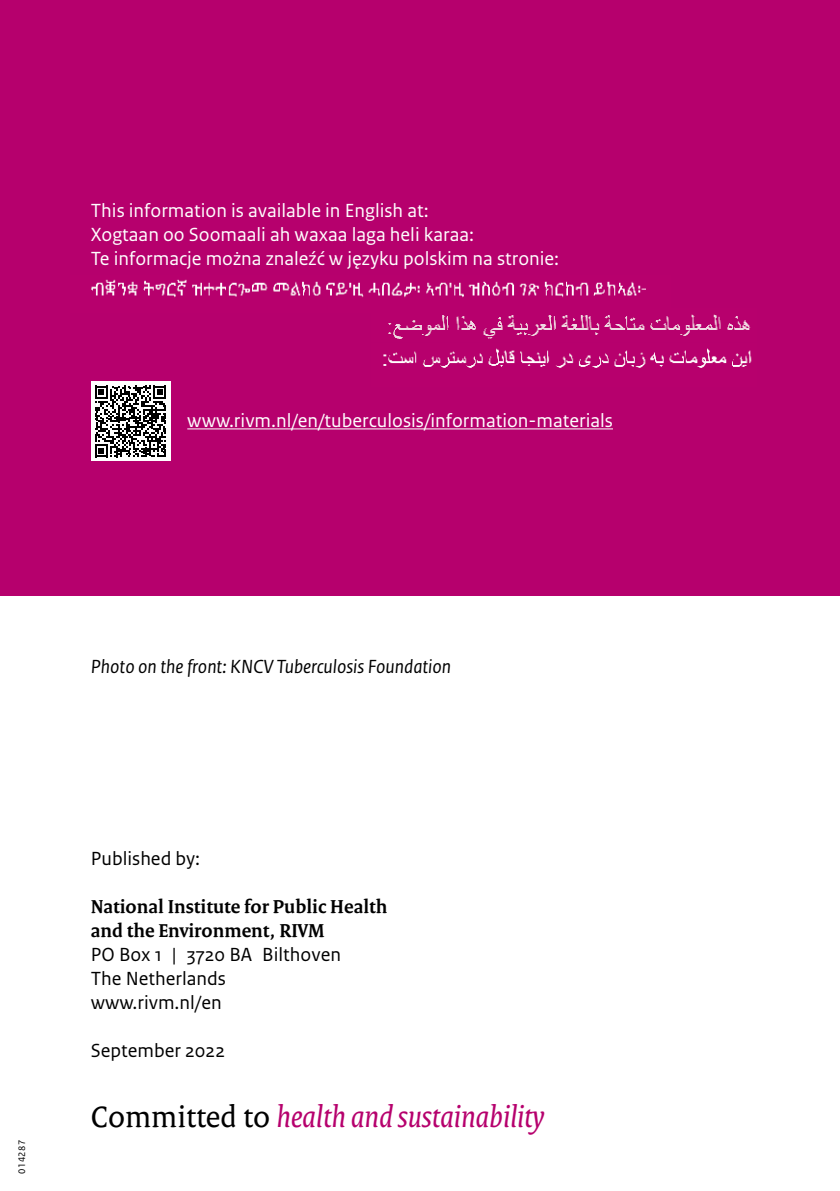
<style>
.page{position:relative;width:840px;height:1191px;background:#fff}
.page>*{position:absolute;margin:0;border:0;box-sizing:border-box;transform-origin:0 0}
.RIVM_Pay-off_A5{font:italic 32px "Rijksoverheid Serif";color:#b6006d}
.P_RIVM_Broodtekst-sa{font:20px "Rijksoverheid Sans Text";color:#fff}
.RIVM_Pay-off_A5-2{font:20px "Rijksoverheid Sans Text";color:#000}
.RIVM_Pay-off_A5-3{font:700 20px/24px "Rijksoverheid Serif";color:#000}
.P_RIVM_Broodtekst-sa-2{font:italic 20px "Rijksoverheid Sans Text";color:#000}
.t1{font:10px "Rijksoverheid Sans Text";letter-spacing:.05em;color:#000}
.s1{font-style:normal;color:#000}
</style>
<div class="page">
<div style="left:0;top:0;width:839px;height:595px;background:#b6006d"></div>
<hr style="left:187px;top:428px;width:425px;height:1px;background:#fff">
<img style="left:388px;top:314px;width:363px;height:25px">
<img style="left:91px;top:279px;width:555px;height:19px">
<div style="left:91px;top:382px;width:79px;height:79px;background:#fff"></div>
<svg style="left:95px;top:385px;width:71px;height:72px"></svg>
<p class="P_RIVM_Broodtekst-sa" style="left:91px;top:199px;width:339px">This information is available in English at:</p>
<p class="P_RIVM_Broodtekst-sa" style="left:91px;top:223px;width:384px">Xogtaan oo Soomaali ah waxaa laga heli karaa:</p>
<p class="P_RIVM_Broodtekst-sa" style="left:91px;top:247px;width:469px">Te informacje można znaleźć w języku polskim na stronie:</p>
<p class="P_RIVM_Broodtekst-sa" style="left:187px;top:409px;width:427px">www.rivm.nl/en/tuberculosis/information-materials</p>
<p class="P_RIVM_Broodtekst-sa-2" style="left:91px;top:655px;width:362px">Photo on the front: KNCV Tuberculosis Foundation</p>
<p class="t1" style="left:16px;top:1174px;width:36px;rotate:-90deg">014287</p>
<p class="RIVM_Pay-off_A5-2" style="left:91px;top:847px;width:111px">Published by:</p>
<p class="RIVM_Pay-off_A5-3" style="left:91px;top:894px;width:298px">National Institute for Public Health and the Environment, RIVM</p>
<p class="RIVM_Pay-off_A5-2" style="left:262px;top:943px;width:80px">Bilthoven</p>
<p class="RIVM_Pay-off_A5-2" style="left:91px;top:943px;width:69px">PO Box 1</p>
<p class="RIVM_Pay-off_A5-2" style="left:91px;top:967px;width:137px">The Netherlands</p>
<p class="RIVM_Pay-off_A5-2" style="left:91px;top:991px;width:132px">www.rivm.nl/en</p>
<p class="RIVM_Pay-off_A5-2" style="left:91px;top:1039px;width:125px">September 2022</p>
<p class="RIVM_Pay-off_A5-2" style="left:172px;top:943px;width:82px">|3720BA</p>
<p class="RIVM_Pay-off_A5" style="left:91px;top:1097px;width:454px"><span class="s1">Committed to</span> health and sustainability</p>
</div>
